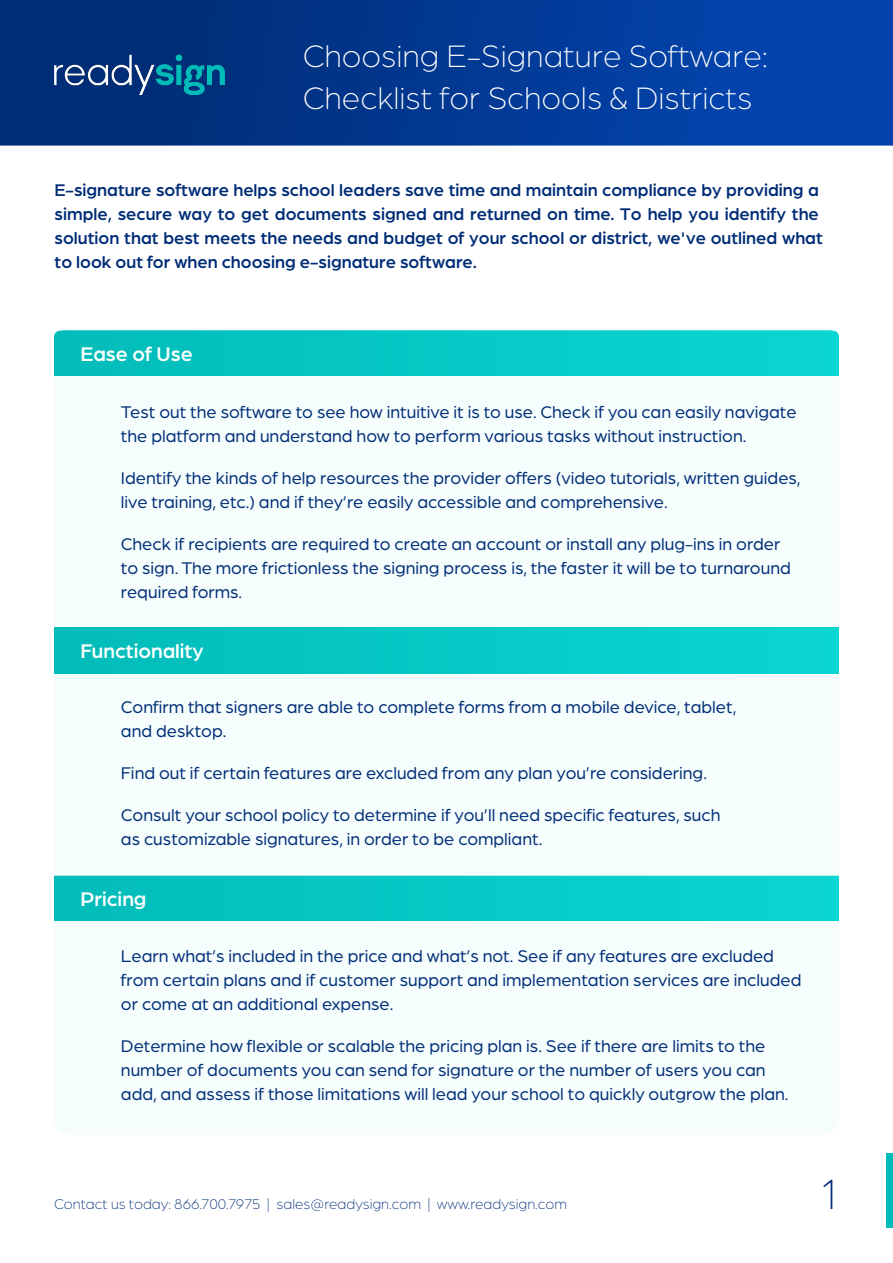
<style>
.page{position:relative;width:893px;height:1263px;background:#fff}
.page>*{position:absolute;margin:0;border:0;box-sizing:border-box;transform-origin:0 0}
.t1{font:300 45px "Arboria";color:#002d77}
.t2{font:300 33px/42px "Arboria";color:#fff}
.t3{font:500 21px "Arboria";color:#fff}
.t4{font:18px/24px "Arboria";color:#002d77}
.t5{font:500 18px/24px "Arboria";color:#002d77}
.t6{font:300 15px "Arboria";color:#002d77}
</style>
<div class="page">
<div style="left:887px;top:1153px;width:6px;height:75px;background:#02bcb9"></div>
<div style="left:54px;top:358px;width:785px;height:776px;background:#f5fdfd;border-radius:15px"></div>
<svg style="left:54px;top:330px;width:785px;height:46px;background:#07c9c6"></svg>
<svg style="left:54px;top:628px;width:785px;height:45px;background:#05c8c6"></svg>
<svg style="left:0;top:0;width:893px;height:146px;background:#023992"></svg>
<img style="left:54px;top:54px;width:170px;height:41px">
<svg style="left:54px;top:876px;width:785px;height:45px;background:#05c8c6"></svg>
<h2 class="t2" style="left:303px;top:34px;width:466px">Choosing E-Signature Software:<br>Checklist for Schools &amp; Districts</h2>
<p class="t5" style="left:55px;top:177px;width:770px">E-signature software helps school leaders save time and maintain compliance by providing a simple, secure way to get documents signed and returned on time. To help you identify the solution that best meets the needs and budget of your school or district, we've outlined what to look out for when choosing e-signature software.</p>
<p class="t3" style="left:81px;top:339px;width:114px">Ease of Use</p>
<p class="t4" style="left:121px;top:399px;width:677px">Test out the software to see how intuitive it is to use. Check if you can easily navigate the platform and understand how to perform various tasks without instruction.</p>
<p class="t4" style="left:121px;top:465px;width:681px">Identify the kinds of help resources the provider offers (video tutorials, written guides, live training, etc.) and if they’re easily accessible and comprehensive.</p>
<p class="t4" style="left:121px;top:531px;width:671px">Check if recipients are required to create an account or install any plug-ins in order to sign. The more frictionless the signing process is, the faster it will be to turnaround required forms.</p>
<p class="t3" style="left:81px;top:637px;width:125px">Functionality</p>
<p class="t4" style="left:121px;top:694px;width:617px">Confirm that signers are able to complete forms from a mobile device, tablet, and desktop.</p>
<p class="t4" style="left:121px;top:760px;width:587px">Find out if certain features are excluded from any plan you’re considering.</p>
<p class="t4" style="left:121px;top:802px;width:601px">Consult your school policy to determine if you’ll need specific features, such as customizable signatures, in order to be compliant.</p>
<p class="t3" style="left:81px;top:885px;width:67px">Pricing</p>
<p class="t4" style="left:121px;top:943px;width:682px">Learn what’s included in the price and what’s not. See if any features are excluded from certain plans and if customer support and implementation services are included or come at an additional expense.</p>
<p class="t4" style="left:121px;top:1033px;width:669px">Determine how flexible or scalable the pricing plan is. See if there are limits to the number of documents you can send for signature or the number of users you can add, and assess if those limitations will lead your school to quickly outgrow the plan.</p>
<p class="t6" style="left:54px;top:1194px;width:514px">Contact us today: 866.700.7975 | sales@readysign.com | www.readysign.com</p>
<h1 class="t1" style="left:820px;top:1166px;width:20px">1</h1>
</div>
